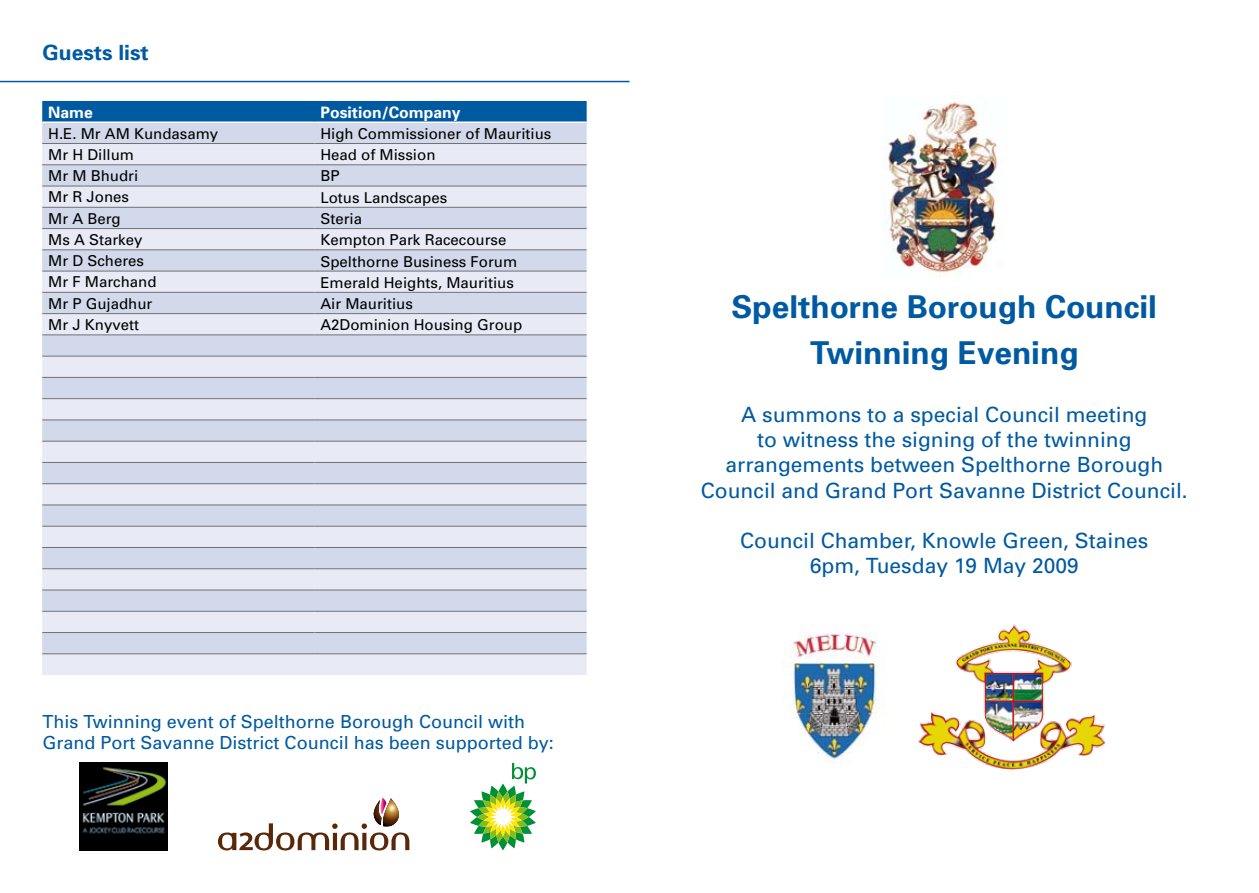
<style>
.page{position:relative;width:1259px;height:893px;background:#fff}
.page>*{position:absolute;margin:0;border:0;box-sizing:border-box;transform-origin:0 0}
.t1{font:700 31.5px/46.3px "Univers";color:#005aa1;text-align:center}
.t2{font:21px/25.2px "Univers";color:#005aa1;text-align:center}
.t3{font:700 21px "Univers";color:#005aa1}
.t4{font:18px/21.6px "Univers";color:#005aa1}
.t5{font:700 15.75px "Univers";color:#fff}
.t6{font:15px "Univers";color:#000}
</style>
<div class="page">
<hr style="left:0;top:81px;width:629px;height:1px;background:#005aa1">
<div style="left:42px;top:101px;width:544px;height:20px;background:#005aa1"></div>
<div style="left:42px;top:123px;width:544px;height:20px;background:#d1d9eb"></div>
<svg style="left:42px;top:144px;width:544px;height:531px;background:#dce1ef"></svg>
<hr style="left:42px;top:143px;width:272px;height:1px;background:#707173">
<hr style="left:314px;top:143px;width:272px;height:1px;background:#707173">
<hr style="left:42px;top:164px;width:272px;height:1px;background:#707173">
<hr style="left:314px;top:164px;width:272px;height:1px;background:#707173">
<hr style="left:42px;top:186px;width:272px;height:1px;background:#707173">
<hr style="left:314px;top:186px;width:272px;height:1px;background:#707173">
<hr style="left:42px;top:207px;width:272px;height:1px;background:#707173">
<hr style="left:314px;top:207px;width:272px;height:1px;background:#707173">
<hr style="left:42px;top:228px;width:272px;height:1px;background:#707173">
<hr style="left:314px;top:228px;width:272px;height:1px;background:#707173">
<hr style="left:42px;top:249px;width:272px;height:1px;background:#707173">
<hr style="left:314px;top:249px;width:272px;height:1px;background:#707173">
<hr style="left:42px;top:271px;width:272px;height:1px;background:#707173">
<hr style="left:314px;top:271px;width:272px;height:1px;background:#707173">
<hr style="left:42px;top:292px;width:272px;height:1px;background:#707173">
<hr style="left:314px;top:292px;width:272px;height:1px;background:#707173">
<hr style="left:42px;top:313px;width:272px;height:1px;background:#707173">
<hr style="left:314px;top:313px;width:272px;height:1px;background:#707173">
<hr style="left:42px;top:334px;width:272px;height:1px;background:#707173">
<hr style="left:314px;top:334px;width:272px;height:1px;background:#707173">
<hr style="left:42px;top:356px;width:272px;height:1px;background:#707173">
<hr style="left:314px;top:356px;width:272px;height:1px;background:#707173">
<hr style="left:42px;top:377px;width:272px;height:1px;background:#707173">
<hr style="left:314px;top:377px;width:272px;height:1px;background:#707173">
<hr style="left:42px;top:398px;width:272px;height:1px;background:#707173">
<hr style="left:314px;top:398px;width:272px;height:1px;background:#707173">
<hr style="left:42px;top:420px;width:272px;height:1px;background:#707173">
<hr style="left:314px;top:420px;width:272px;height:1px;background:#707173">
<hr style="left:42px;top:441px;width:272px;height:1px;background:#707173">
<hr style="left:314px;top:441px;width:272px;height:1px;background:#707173">
<hr style="left:42px;top:462px;width:272px;height:1px;background:#707173">
<hr style="left:314px;top:462px;width:272px;height:1px;background:#707173">
<hr style="left:42px;top:483px;width:272px;height:1px;background:#707173">
<hr style="left:314px;top:483px;width:272px;height:1px;background:#707173">
<hr style="left:42px;top:505px;width:272px;height:1px;background:#707173">
<hr style="left:314px;top:505px;width:272px;height:1px;background:#707173">
<hr style="left:42px;top:526px;width:272px;height:1px;background:#707173">
<hr style="left:314px;top:526px;width:272px;height:1px;background:#707173">
<hr style="left:42px;top:547px;width:272px;height:1px;background:#707173">
<hr style="left:314px;top:547px;width:272px;height:1px;background:#707173">
<hr style="left:42px;top:568px;width:272px;height:1px;background:#707173">
<hr style="left:314px;top:568px;width:272px;height:1px;background:#707173">
<hr style="left:42px;top:590px;width:272px;height:1px;background:#707173">
<hr style="left:314px;top:590px;width:272px;height:1px;background:#707173">
<hr style="left:42px;top:611px;width:272px;height:1px;background:#707173">
<hr style="left:314px;top:611px;width:272px;height:1px;background:#707173">
<hr style="left:42px;top:632px;width:272px;height:1px;background:#707173">
<hr style="left:314px;top:632px;width:272px;height:1px;background:#707173">
<hr style="left:42px;top:653px;width:272px;height:1px;background:#707173">
<hr style="left:314px;top:653px;width:272px;height:1px;background:#707173">
<img style="left:883px;top:101px;width:115px;height:176px">
<svg style="left:218px;top:798px;width:191px;height:52px"></svg>
<img style="left:782px;top:633px;width:100px;height:130px">
<img style="left:918px;top:624px;width:188px;height:146px">
<svg style="left:470px;top:763px;width:66px;height:87px"></svg>
<img style="left:80px;top:763px;width:87px;height:87px">
<h2 class="t3" style="left:43px;top:39px;width:108px">Guests list</h2>
<p class="t5" style="left:48px;top:102px;width:46px">Name</p>
<p class="t5" style="left:320px;top:102px;width:142px">Position/Company</p>
<p class="t6" style="left:48px;top:124px;width:172px">H.E. Mr AM Kundasamy</p>
<p class="t6" style="left:320px;top:124px;width:232px">High Commissioner of Mauritius</p>
<p class="t6" style="left:48px;top:145px;width:87px">Mr H Dillum</p>
<p class="t6" style="left:320px;top:146px;width:117px">Head of Mission</p>
<p class="t6" style="left:48px;top:166px;width:91px">Mr M Bhudri</p>
<p class="t6" style="left:320px;top:167px;width:21px">BP</p>
<p class="t6" style="left:48px;top:188px;width:82px">Mr R Jones</p>
<p class="t6" style="left:320px;top:188px;width:128px">Lotus Landscapes</p>
<p class="t6" style="left:48px;top:209px;width:74px">Mr A Berg</p>
<p class="t6" style="left:320px;top:209px;width:43px">Steria</p>
<p class="t6" style="left:48px;top:230px;width:96px">Ms A Starkey</p>
<p class="t6" style="left:320px;top:231px;width:187px">Kempton Park Racecourse</p>
<p class="t6" style="left:48px;top:252px;width:97px">Mr D Scheres</p>
<p class="t6" style="left:320px;top:252px;width:198px">Spelthorne Business Forum</p>
<p class="t6" style="left:48px;top:273px;width:110px">Mr F Marchand</p>
<p class="t6" style="left:320px;top:273px;width:195px">Emerald Heights, Mauritius</p>
<p class="t6" style="left:48px;top:294px;width:106px">Mr P Gujadhur</p>
<p class="t6" style="left:320px;top:294px;width:94px">Air Mauritius</p>
<p class="t6" style="left:48px;top:315px;width:92px">Mr J Knyvett</p>
<p class="t6" style="left:320px;top:316px;width:203px">A2Dominion Housing Group</p>
<p class="t4" style="left:43px;top:710px;width:513px">This Twinning event of Spelthorne Borough Council with<br>Grand Port Savanne District Council has been supported by:</p>
<h1 class="t1" style="left:731px;top:283px;width:427px">Spelthorne Borough Council<br>Twinning Evening</h1>
<h2 class="t2" style="left:701px;top:402px;width:488px">A summons to a special Council meeting<br>to witness the signing of the twinning arrangements between Spelthorne Borough Council and Grand Port Savanne District Council.</h2>
<h2 class="t2" style="left:740px;top:528px;width:410px">Council Chamber, Knowle Green, Staines<br>6pm, Tuesday 19 May 2009</h2>
</div>
